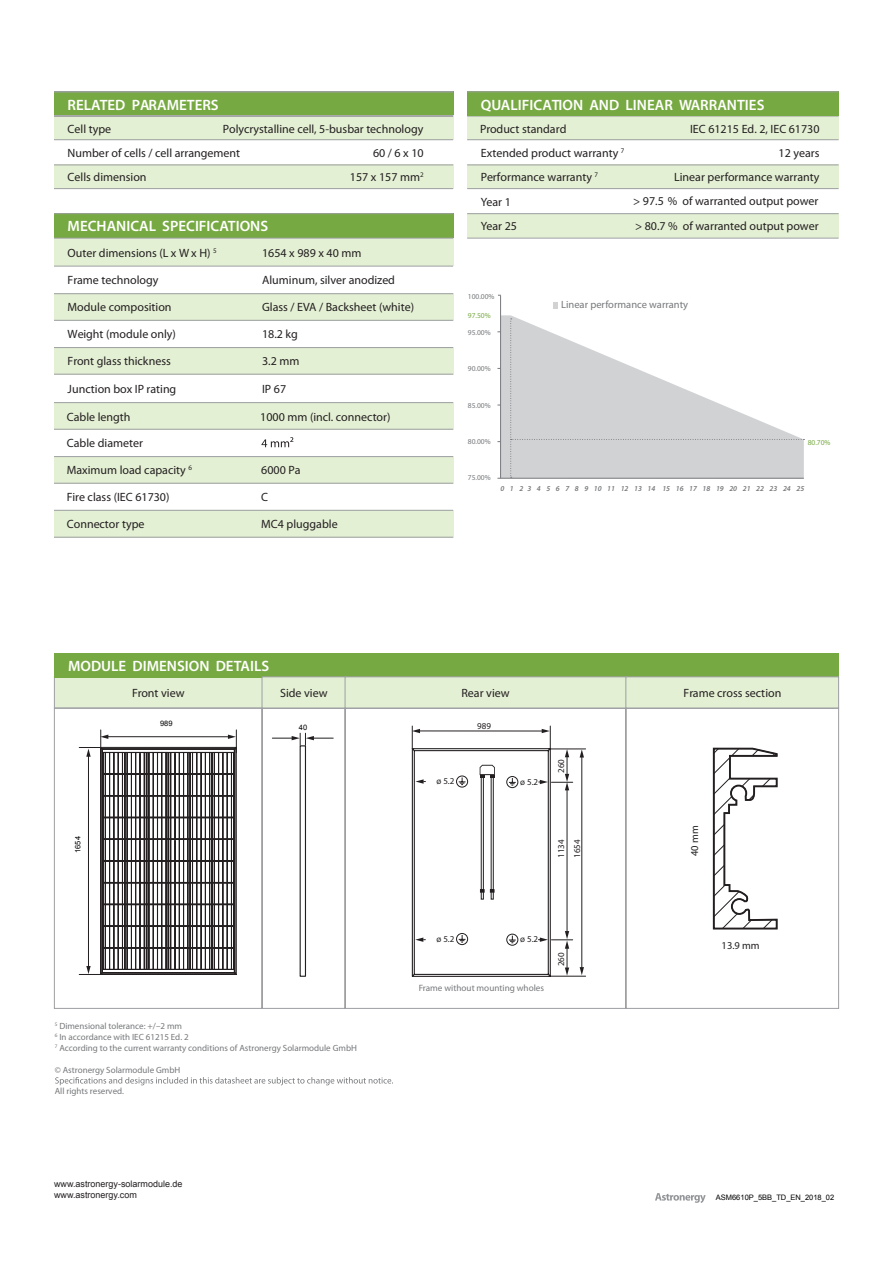
<style>
.page{position:relative;width:893px;height:1263px;background:#fff}
.page>*{position:absolute;margin:0;border:0;box-sizing:border-box;transform-origin:0 0}
.t1{font:600 15px "Myriad Pro";color:#fff}
.t2{font:12px/24.3px "Myriad Pro";color:#231f20}
.t3{font:10.5px "Myriad Pro";color:#76787b}
.t4{font:10.5px "Myriad Pro";color:#231f20}
.t5{font:9.15px "Myriad Pro";color:#76787b}
.t6{font:9px/10.8px "Myriad Pro";color:#76787b}
.t7{font:9px/10.8px "Arial";color:#231f20}
.t8{font:9px/15.8px "Myriad Pro";color:#231f20}
.t9{font:italic 600 7.5px "Myriad Pro";letter-spacing:.005em;color:#76787b}
.t10{font:7.5px "Myriad Pro";color:#76787b}
.t11{font:7.5px "Arial";color:#000}
.t12{font:7.5px "Myriad Pro";color:#77a942}
</style>
<div class="page">
<div style="left:54px;top:676px;width:779px;height:32px;background:#e4f0d4"></div>
<div style="left:54px;top:653px;width:785px;height:24px;background:#77a942"></div>
<div style="left:262px;top:676px;width:85px;height:32px;background:#e4f0d4;border:1px solid #9d9fa2"></div>
<div style="left:345px;top:676px;width:283px;height:32px;background:#e4f0d4;border:1px solid #9d9fa2"></div>
<div style="left:625px;top:676px;width:214px;height:32px;background:#e4f0d4;border:1px solid #9d9fa2"></div>
<svg style="left:55px;top:1077px;width:338px;height:8px"></svg>
<svg style="left:54px;top:707px;width:785px;height:302px"></svg>
<div style="left:54px;top:91px;width:399px;height:25px;background:#77a942"></div>
<div style="left:54px;top:116px;width:399px;height:24px;background:#e4f0d4"></div>
<div style="left:467px;top:116px;width:372px;height:24px;background:#e4f0d4"></div>
<div style="left:54px;top:165px;width:399px;height:24px;background:#e4f0d4"></div>
<div style="left:467px;top:165px;width:372px;height:24px;background:#e4f0d4"></div>
<div style="left:467px;top:213px;width:372px;height:25px;background:#e4f0d4"></div>
<div style="left:54px;top:402px;width:399px;height:28px;background:#e4f0d4"></div>
<div style="left:54px;top:510px;width:399px;height:28px;background:#e4f0d4"></div>
<div style="left:54px;top:456px;width:399px;height:28px;background:#e4f0d4"></div>
<div style="left:54px;top:347px;width:399px;height:27px;background:#e4f0d4"></div>
<div style="left:54px;top:293px;width:399px;height:28px;background:#e4f0d4"></div>
<div style="left:54px;top:238px;width:399px;height:28px;background:#e4f0d4"></div>
<hr style="left:467px;top:116px;width:372px;height:1px;background:#9d9fa2">
<div style="left:467px;top:91px;width:372px;height:25px;background:#77a942"></div>
<hr style="left:467px;top:91px;width:372px;height:1px;background:#9d9fa2">
<div style="left:54px;top:213px;width:399px;height:25px;background:#77a942"></div>
<hr style="left:54px;top:213px;width:399px;height:1px;background:#9d9fa2">
<hr style="left:54px;top:91px;width:399px;height:1px;background:#9d9fa2">
<hr style="left:54px;top:116px;width:399px;height:1px;background:#9d9fa2">
<hr style="left:54px;top:139px;width:399px;height:1px;background:#9d9fa2">
<hr style="left:54px;top:188px;width:399px;height:1px;background:#9d9fa2">
<hr style="left:467px;top:188px;width:372px;height:1px;background:#9d9fa2">
<hr style="left:467px;top:238px;width:372px;height:1px;background:#9d9fa2">
<hr style="left:54px;top:165px;width:399px;height:1px;background:#9d9fa2">
<hr style="left:467px;top:165px;width:372px;height:1px;background:#9d9fa2">
<hr style="left:467px;top:139px;width:372px;height:1px;background:#9d9fa2">
<hr style="left:467px;top:213px;width:372px;height:1px;background:#9d9fa2">
<hr style="left:54px;top:238px;width:399px;height:1px;background:#9d9fa2">
<hr style="left:54px;top:266px;width:399px;height:1px;background:#9d9fa2">
<hr style="left:54px;top:293px;width:399px;height:1px;background:#9d9fa2">
<hr style="left:54px;top:320px;width:399px;height:1px;background:#9d9fa2">
<hr style="left:54px;top:374px;width:399px;height:1px;background:#9d9fa2">
<hr style="left:54px;top:429px;width:399px;height:1px;background:#9d9fa2">
<hr style="left:54px;top:483px;width:399px;height:1px;background:#9d9fa2">
<hr style="left:54px;top:537px;width:399px;height:1px;background:#9d9fa2">
<hr style="left:54px;top:510px;width:399px;height:1px;background:#9d9fa2">
<hr style="left:54px;top:456px;width:399px;height:1px;background:#9d9fa2">
<hr style="left:54px;top:402px;width:399px;height:1px;background:#9d9fa2">
<hr style="left:54px;top:347px;width:399px;height:1px;background:#9d9fa2">
<svg style="left:261px;top:437px;width:32px;height:10px"></svg>
<svg style="left:501px;top:315px;width:15px;height:163px"></svg>
<hr style="left:500px;top:478px;width:304px;height:1px;background:#76787b">
<svg style="left:553px;top:302px;width:5px;height:6px"></svg>
<hr style="left:500px;top:295px;width:1px;height:183px;background:#76787b">
<svg style="left:510px;top:318px;width:294px;height:160px"></svg>
<div style="left:300px;top:745px;width:6px;height:232px;border:1px solid #231f20"></div>
<svg style="left:272px;top:733px;width:61px;height:12px"></svg>
<hr style="left:548px;top:976px;width:38px;height:1px;background:#231f20">
<hr style="left:548px;top:748px;width:38px;height:1px;background:#231f20">
<hr style="left:581px;top:756px;width:1px;height:212px;background:#231f20">
<svg style="left:580px;top:749px;width:4px;height:8px"></svg>
<svg style="left:580px;top:967px;width:4px;height:8px"></svg>
<svg style="left:411px;top:726px;width:162px;height:251px"></svg>
<svg style="left:712px;top:747px;width:67px;height:183px"></svg>
<svg style="left:79px;top:730px;width:159px;height:246px"></svg>
<svg style="left:655px;top:1193px;width:51px;height:10px"></svg>
<p class="t1" style="left:68px;top:95px;width:153px">RELATED PARAMETERS</p>
<p class="t2" style="left:68px;top:116px;width:45px">Cell type</p>
<p class="t2" style="left:68px;top:165px;width:80px">Cells dimension</p>
<p class="t2" style="left:223px;top:116px;width:202px;text-align:right">Polycrystalline cell, 5-busbar technology<br>60 / 6 x 10<br>157 x 157 mm<sup>2</sup></p>
<p class="t2" style="left:68px;top:141px;width:174px">Number of cells / cell arrangement</p>
<p class="t1" style="left:68px;top:217px;width:202px">MECHANICAL SPECIFICATIONS</p>
<p class="t2" style="left:68px;top:241px;width:151px">Outer dimensions (L x W x H) <sup>5</sup></p>
<p class="t2" style="left:262px;top:241px;width:101px">1654 x 989 x 40 mm</p>
<p class="t2" style="left:68px;top:268px;width:92px">Frame technology</p>
<p class="t2" style="left:68px;top:295px;width:105px">Module composition</p>
<p class="t2" style="left:68px;top:322px;width:110px">Weight (module only)</p>
<p class="t2" style="left:68px;top:349px;width:105px">Front glass thickness</p>
<p class="t2" style="left:68px;top:377px;width:110px">Junction box IP rating</p>
<p class="t2" style="left:67px;top:404px;width:65px">Cable length</p>
<p class="t2" style="left:67px;top:431px;width:78px">Cable diameter</p>
<p class="t2" style="left:67px;top:458px;width:127px">Maximum load capacity <sup>6</sup></p>
<p class="t2" style="left:67px;top:484px;width:104px">Fire class (IEC 61730)</p>
<p class="t2" style="left:67px;top:511px;width:79px">Connector type</p>
<p class="t2" style="left:262px;top:268px;width:134px">Aluminum, silver anodized</p>
<p class="t2" style="left:262px;top:295px;width:153px">Glass / EVA / Backsheet (white)</p>
<p class="t2" style="left:262px;top:322px;width:37px">18.2 kg</p>
<p class="t2" style="left:262px;top:349px;width:39px">3.2 mm</p>
<p class="t2" style="left:262px;top:377px;width:26px">IP 67</p>
<p class="t2" style="left:260px;top:405px;width:132px">1000 mm (incl. connector)</p>
<p class="t2" style="left:261px;top:458px;width:41px">6000 Pa</p>
<p class="t2" style="left:261px;top:484px;width:8px">C</p>
<p class="t2" style="left:261px;top:511px;width:78px">MC4 pluggable</p>
<p class="t1" style="left:481px;top:95px;width:285px">QUALIFICATION AND LINEAR WARRANTIES</p>
<p class="t2" style="left:481px;top:141px;width:145px">Extended product warranty <sup>7</sup></p>
<p class="t2" style="left:480px;top:116px;width:88px">Product standard</p>
<p class="t2" style="left:674px;top:116px;width:147px;text-align:right">IEC 61215 Ed. 2, IEC 61730<br>12 years<br>Linear performance warranty</p>
<p class="t2" style="left:481px;top:165px;width:119px">Performance warranty <sup>7<br></sup>Year 1<br>Year 25</p>
<p class="t2" style="left:633px;top:188px;width:187px;line-height:25.2px">&gt; 97.5 % of warranted output power &gt; 80.7 % of warranted output power</p>
<p class="t10" style="left:468px;top:292px;width:28px">100.00%</p>
<p class="t10" style="left:468px;top:328px;width:24px">95.00%</p>
<p class="t10" style="left:468px;top:364px;width:24px">90.00%</p>
<p class="t10" style="left:468px;top:401px;width:24px">85.00%</p>
<p class="t10" style="left:468px;top:437px;width:24px">80.00%</p>
<p class="t10" style="left:468px;top:473px;width:24px">75.00%</p>
<p class="t12" style="left:468px;top:311px;width:24px">97.50%</p>
<p class="t3" style="left:561px;top:298px;width:129px">Linear performance warranty</p>
<p class="t12" style="left:808px;top:437px;width:24px">80.70%</p>
<p class="t9" style="left:500px;top:483px;width:305px">0 1 2 3 4 5 6 7 8 9 10 11 12 13 14 15 16 17 18 19 20 21 22 23 24 25</p>
<p class="t1" style="left:68px;top:656px;width:203px">MODULE DIMENSION DETAILS</p>
<p class="t11" style="left:73px;top:853px;width:18px;rotate:-90deg">1654</p>
<p class="t2" style="left:132px;top:680px;width:54px">Front view</p>
<p class="t11" style="left:160px;top:718px;width:14px">989</p>
<p class="t2" style="left:280px;top:680px;width:49px">Side view</p>
<p class="t2" style="left:461px;top:680px;width:50px">Rear view</p>
<p class="t2" style="left:683px;top:681px;width:99px">Frame cross section</p>
<p class="t11" style="left:299px;top:722px;width:10px">40</p>
<p class="t8" style="left:436px;top:773px;width:19px">ø 5.2</p>
<p class="t8" style="left:477px;top:718px;width:15px">989</p>
<p class="t8" style="left:520px;top:773px;width:19px">ø 5.2</p>
<p class="t8" style="left:553px;top:773px;width:15px;rotate:-90deg">260</p>
<p class="t8" style="left:553px;top:858px;width:20px;rotate:-90deg">1134<br>1654</p>
<p class="t8" style="left:436px;top:930px;width:19px">ø 5.2</p>
<p class="t8" style="left:520px;top:931px;width:19px">ø 5.2</p>
<p class="t5" style="left:419px;top:982px;width:127px">Frame without mounting wholes</p>
<p class="t8" style="left:553px;top:966px;width:15px;rotate:-90deg">260</p>
<p class="t4" style="left:688px;top:856px;width:32px;rotate:-90deg">40 mm</p>
<p class="t4" style="left:722px;top:939px;width:40px">13.9 mm</p>
<p class="t6" style="left:55px;top:1021px;width:304px"><sup>5</sup> Dimensional tolerance: +/–2 mm<br><sup>6</sup> In accordance with IEC 61215 Ed. 2<br><sup>7</sup> According to the current warranty conditions of Astronergy Solarmodule GmbH</p>
<p class="t6" style="left:55px;top:1064px;width:127px">© Astronergy Solarmodule GmbH</p>
<p class="t6" style="left:55px;top:1086px;width:71px">All rights reserved.</p>
<p class="t7" style="left:54px;top:1179px;width:130px">www.astronergy-solarmodule.de www.astronergy.com</p>
<p class="t11" style="left:716px;top:1192px;width:120px">ASM6610P_5BB_TD_EN_2018_02</p>
</div>
